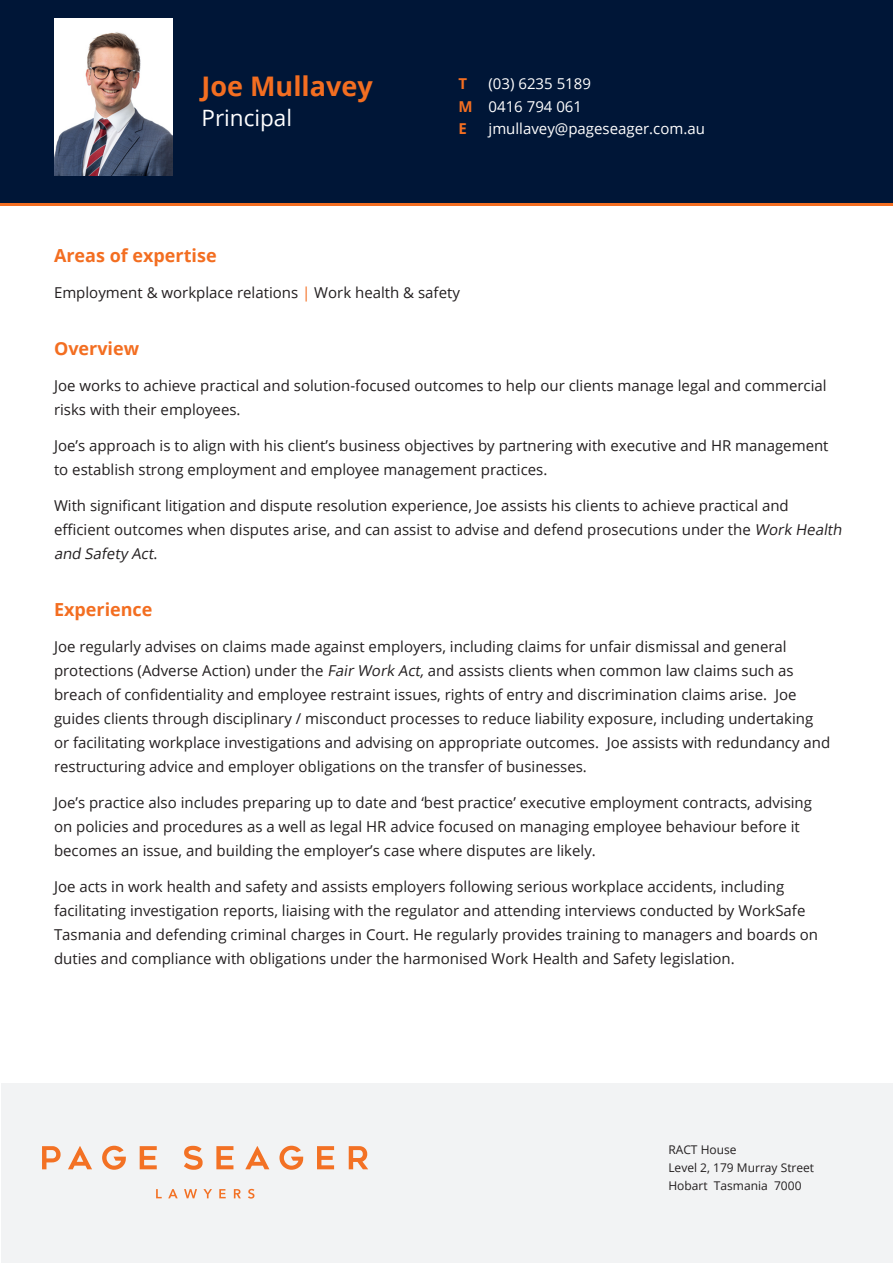
<style>
.page{position:relative;width:893px;height:1263px;background:#fff}
.page>*{position:absolute;margin:0;border:0;box-sizing:border-box;transform-origin:0 0}
.t1{font:700 27px "Open Sans";color:#f36e21}
.t2{font:22.5px "Open Sans";color:#fff}
.t3{font:700 18px "Open Sans";color:#f36e21}
.body{font:15px/24px "Open Sans";color:#231f20}
.t4{font:15px "Open Sans";color:#fff}
.t5{font:700 15px "Open Sans";color:#f36e21}
.t6{font:12px "Open Sans";color:#231f20}
.s1{color:#f36e21}
.s2{font-style:italic}
</style>
<div class="page">
<svg style="left:0;top:202px;width:893px;height:4px;background:#b65826"></svg>
<div style="left:0;top:0;width:893px;height:202px;background:#001637"></div>
<img style="left:54px;top:18px;width:118px;height:158px">
<div style="left:2px;top:1083px;width:891px;height:180px;background:#f2f3f4"></div>
<svg style="left:42px;top:1146px;width:19px;height:23px"></svg>
<svg style="left:68px;top:1146px;width:24px;height:23px"></svg>
<svg style="left:140px;top:1146px;width:17px;height:23px"></svg>
<svg style="left:184px;top:1146px;width:19px;height:24px"></svg>
<svg style="left:216px;top:1146px;width:17px;height:23px"></svg>
<svg style="left:245px;top:1146px;width:24px;height:23px"></svg>
<svg style="left:317px;top:1146px;width:17px;height:23px"></svg>
<svg style="left:349px;top:1146px;width:19px;height:23px"></svg>
<svg style="left:102px;top:1146px;width:24px;height:24px"></svg>
<svg style="left:279px;top:1146px;width:24px;height:24px"></svg>
<svg style="left:156px;top:1189px;width:6px;height:9px"></svg>
<svg style="left:168px;top:1189px;width:10px;height:9px"></svg>
<svg style="left:184px;top:1189px;width:13px;height:9px"></svg>
<svg style="left:203px;top:1189px;width:9px;height:9px"></svg>
<svg style="left:219px;top:1189px;width:7px;height:9px"></svg>
<svg style="left:234px;top:1189px;width:7px;height:9px"></svg>
<svg style="left:248px;top:1189px;width:6px;height:9px"></svg>
<p class="t1" style="left:202px;top:67px;width:173px">Joe Mullavey</p>
<p class="t2" style="left:202px;top:102px;width:92px">Principal</p>
<p class="t5" style="left:458px;top:73px;width:10px">T</p>
<p class="t5" style="left:458px;top:96px;width:16px">M</p>
<p class="t5" style="left:458px;top:118px;width:10px">E</p>
<p class="t4" style="left:489px;top:73px;width:104px">(03) 6235 5189</p>
<p class="t4" style="left:489px;top:96px;width:95px">0416 794 061</p>
<p class="t4" style="left:489px;top:118px;width:218px">jmullavey@pageseager.com.au</p>
<p class="t3" style="left:54px;top:242px;width:164px">Areas of expertise</p>
<p class="body" style="left:54px;top:280px;width:407px">Employment &amp; workplace relations <span class="s1">|</span> Work health &amp; safety</p>
<p class="t3" style="left:54px;top:335px;width:87px">Overview</p>
<p class="body" style="left:54px;top:373px;width:774px">Joe works to achieve practical and solution-focused outcomes to help our clients manage legal and commercial risks with their employees.</p>
<p class="body" style="left:54px;top:433px;width:776px">Joe’s approach is to align with his client’s business objectives by partnering with executive and HR management to establish strong employment and employee management practices.</p>
<p class="body" style="left:54px;top:493px;width:792px">With significant litigation and dispute resolution experience, Joe assists his clients to achieve practical and efficient outcomes when disputes arise, and can assist to advise and defend prosecutions under the <span class="s2">Work Health and Safety Act</span>.</p>
<p class="t3" style="left:54px;top:596px;width:100px">Experience</p>
<p class="body" style="left:54px;top:634px;width:778px">Joe regularly advises on claims made against employers, including claims for unfair dismissal and general protections (Adverse Action) under the <span class="s2">Fair Work Act,</span>and assists clients when common law claims such as breach of confidentiality and employee restraint issues, rights of entry and discrimination claims arise. Joe guides clients through disciplinary / misconduct processes to reduce liability exposure, including undertaking or facilitating workplace investigations and advising on appropriate outcomes. Joe assists with redundancy and restructuring advice and employer obligations on the transfer of businesses.</p>
<p class="body" style="left:54px;top:790px;width:760px">Joe’s practice also includes preparing up to date and ‘best practice’ executive employment contracts, advising on policies and procedures as a well as legal HR advice focused on managing employee behaviour before it becomes an issue, and building the employer’s case where disputes are likely.</p>
<p class="body" style="left:54px;top:874px;width:765px">Joe acts in work health and safety and assists employers following serious workplace accidents, including facilitating investigation reports, liaising with the regulator and attending interviews conducted by WorkSafe Tasmania and defending criminal charges in Court. He regularly provides training to managers and boards on duties and compliance with obligations under the harmonised Work Health and Safety legislation.</p>
<p class="t6" style="left:668px;top:1142px;width:70px">RACT House</p>
<p class="t6" style="left:668px;top:1160px;width:147px">Level 2, 179 Murray Street</p>
<p class="t6" style="left:668px;top:1178px;width:135px">Hobart Tasmania 7000</p>
</div>
